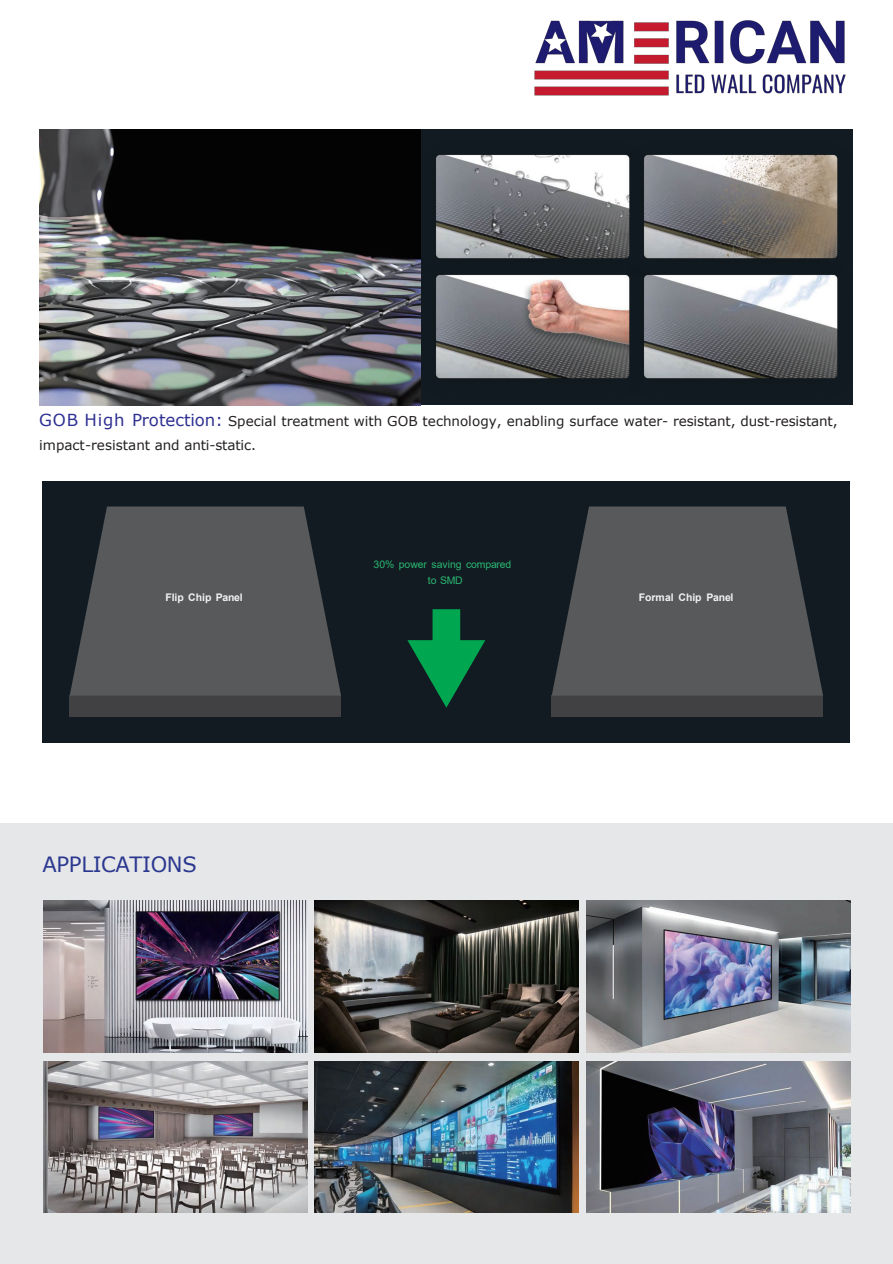
<style>
.page{position:relative;width:893px;height:1264px;background:#fff}
.page>*{position:absolute;margin:0;border:0;box-sizing:border-box;transform-origin:0 0}
.t1{font:21px "Verdana";letter-spacing:-.015em;color:#2b3890}
.t2{font:13.5px/23.2px "Verdana";color:#231f20}
.t3{font:700 10.5px "Arial";letter-spacing:-.01em;color:#f1f2f2}
.t4{font:10.5px/16.8px "Arial";letter-spacing:-.005em;color:#2ab673;text-align:center}
.s1{font-size:16.5px;color:#2e3092}
</style>
<div class="page">
<div style="left:0;top:823px;width:892px;height:440px;background:#e6e7e8"></div>
<div style="left:42px;top:481px;width:808px;height:261px;background:#121b21"></div>
<img style="left:314px;top:900px;width:265px;height:151px">
<img style="left:43px;top:900px;width:264px;height:151px">
<img style="left:586px;top:900px;width:264px;height:151px">
<img style="left:314px;top:1061px;width:265px;height:151px">
<img style="left:43px;top:1061px;width:264px;height:151px">
<img style="left:586px;top:1061px;width:264px;height:151px">
<div style="left:40px;top:129px;width:812px;height:276px;background:#121b21"></div>
<img style="left:420px;top:279px;width:204px;height:121px">
<img style="left:624px;top:279px;width:214px;height:100px">
<img style="left:420px;top:140px;width:204px;height:139px">
<img style="left:624px;top:154px;width:214px;height:125px">
<img style="left:40px;top:129px;width:380px;height:276px">
<div style="left:70px;top:695px;width:271px;height:21px;background:#414042"></div>
<div style="left:551px;top:695px;width:272px;height:21px;background:#414042"></div>
<svg style="left:70px;top:506px;width:271px;height:189px;background:#4e5052"></svg>
<svg style="left:552px;top:506px;width:271px;height:189px;background:#4e5052"></svg>
<svg style="left:407px;top:609px;width:78px;height:98px"></svg>
<img style="left:534px;top:20px;width:312px;height:76px">
<p class="t2" style="left:39px;top:409px;width:800px"><span class="s1">GOB High Protection:</span> Special treatment with GOB technology, enabling surface water- resistant, dust-resistant, impact-resistant and anti-static.</p>
<p class="t4" style="left:373px;top:555px;width:139px">30% power saving compared to SMD</p>
<p class="t3" style="left:165px;top:589px;width:79px">Flip Chip Panel</p>
<p class="t3" style="left:639px;top:589px;width:96px">Formal Chip Panel</p>
<p class="t1" style="left:42px;top:849px;width:156px">APPLICATIONS</p>
</div>
